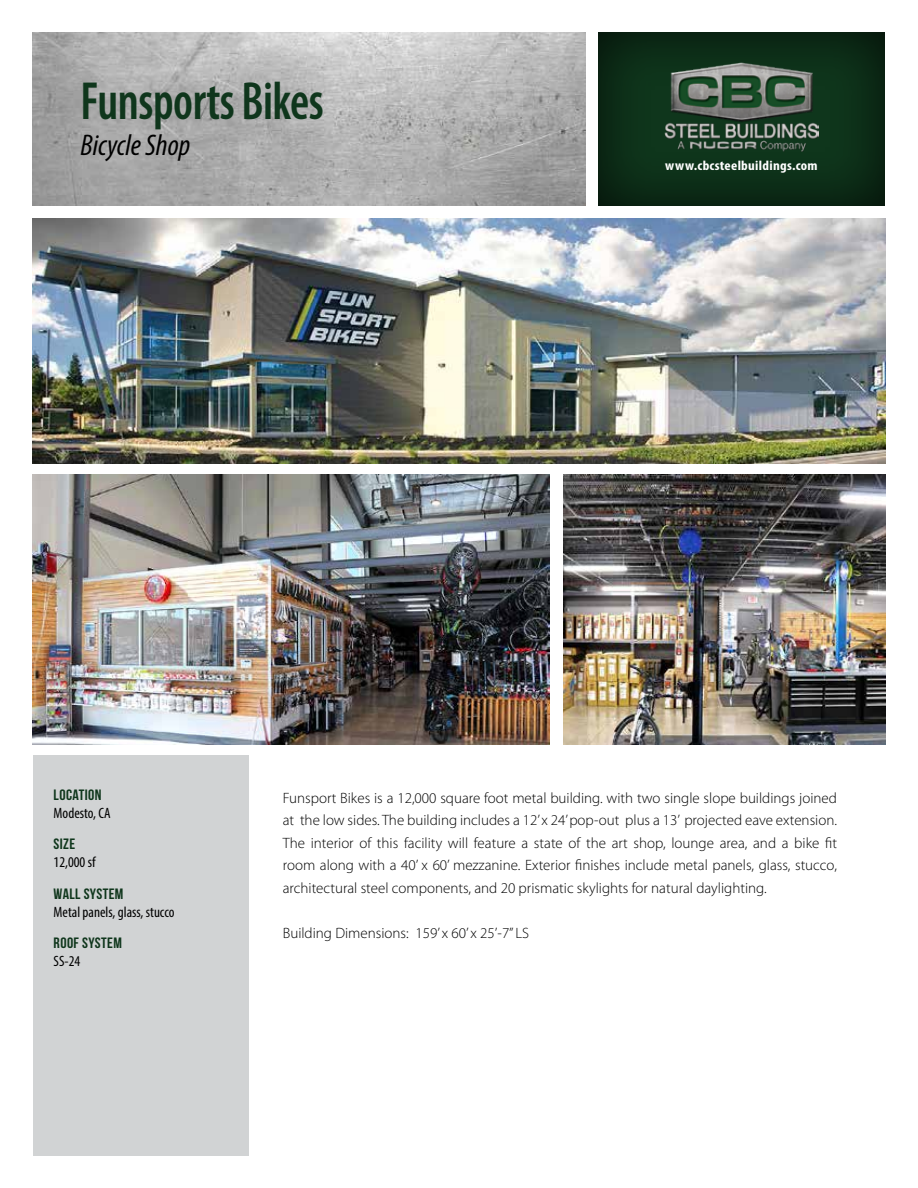
<style>
.page{position:relative;width:918px;height:1188px;background:#fff}
.page>*{position:absolute;margin:0;border:0;box-sizing:border-box;transform-origin:0 0}
.t1{font:600 condensed 54px "Myriad Pro";letter-spacing:-.01em;color:#0f361c;scale:.9 1}
.t2{font:italic condensed 30px "Myriad Pro";color:#000}
.t3{font:300 15px/22.5px "Myriad Pro";color:#000;text-align:justify}
.t4{font:condensed 15px "Myriad Pro";color:#000}
.t5{font:15px "Bebas Neue";letter-spacing:.025em;color:#0f361c;scale:1.05 1}
.t6{font:700 condensed 13.5px "Myriad Pro";letter-spacing:.02em;color:#fff;scale:1.1 1}
</style>
<div class="page">
<img style="left:32px;top:32px;width:554px;height:174px">
<div style="left:33px;top:755px;width:216px;height:401px;background:#d1d3d4"></div>
<div style="left:597px;top:30px;width:289px;height:177px;background:#0c2d17"></div>
<img style="left:32px;top:219px;width:854px;height:244px">
<img style="left:32px;top:474px;width:517px;height:270px">
<img style="left:563px;top:474px;width:323px;height:270px">
<img style="left:664px;top:63px;width:155px;height:88px">
<h1 class="t1" style="left:81px;top:68px;width:272px">Funsports Bikes</h1>
<h2 class="t2" style="left:81px;top:127px;width:111px">Bicycle Shop</h2>
<p class="t6" style="left:665px;top:157px;width:140px">www.cbcsteelbuildings.com</p>
<p class="t5" style="left:54px;top:787px;width:47px">LOCATION</p>
<p class="t4" style="left:54px;top:804px;width:58px">Modesto, CA</p>
<p class="t5" style="left:54px;top:836px;width:22px">SIZE</p>
<p class="t4" style="left:54px;top:853px;width:43px">12,000 sf</p>
<p class="t5" style="left:54px;top:886px;width:68px">WALL SYSTEM</p>
<p class="t4" style="left:54px;top:903px;width:122px">Metal panels, glass, stucco</p>
<p class="t5" style="left:54px;top:935px;width:67px">ROOF SYSTEM</p>
<p class="t4" style="left:54px;top:952px;width:28px">SS-24</p>
<p class="t3" style="left:283px;top:786px;width:556px">Funsport Bikes is a 12,000 square foot metal building. with two single slope buildings joined at the low sides. The building includes a 12’ x 24’ pop-out plus a 13’ projected eave extension.<br>The interior of this facility will feature a state of the art shop, lounge area, and a bike fit room along with a 40’ x 60’ mezzanine. Exterior finishes include metal panels, glass, stucco, architectural steel components, and 20 prismatic skylights for natural daylighting.</p>
<p class="t3" style="left:283px;top:921px;width:248px">Building Dimensions: 159’ x 60’ x 25’-7” LS</p>
</div>
